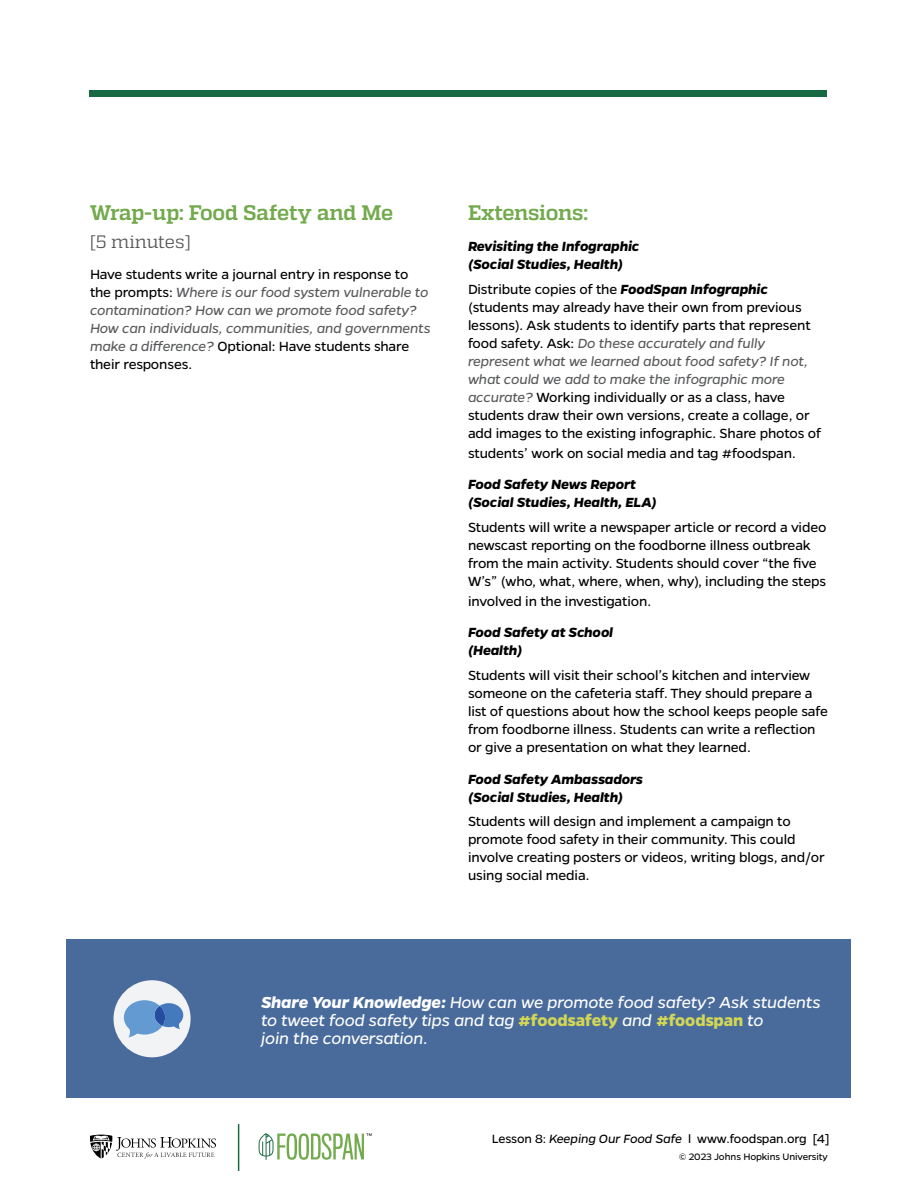
<style>
.page{position:relative;width:918px;height:1188px;background:#fff}
.page>*{position:absolute;margin:0;border:0;box-sizing:border-box;transform-origin:0 0}
.lessons_subhead-gree{font:700 21px "Quadon";letter-spacing:-.015em;color:#72aa4d}
.teachers_note-share{font:italic 18px/18px "Gentona";letter-spacing:-.01em;color:#fff}
.subtitle_-_duration{font:18px "Quadon";letter-spacing:-.005em;color:#58595b}
.Paragraph{font:15px/18px "Gentona";letter-spacing:-.01em;color:#000}
.Paragraph-2{font:italic 15px/18px "Gentona";letter-spacing:-.01em;color:#58595b}
.extensions{font:italic 700 15px/18px "Gentona";letter-spacing:-.01em;color:#000}
.t1{font:13.5px "Gentona";letter-spacing:-.01em;color:#000}
.t2{font:10.5px "Gentona";letter-spacing:-.005em;color:#000}
.s1{font-style:normal;color:#000}
.s2{font-weight:700;font-style:italic}
.s3{font-style:italic;color:#58595b}
.s4{font-weight:700}
.s5{font-weight:700;font-style:normal;color:#d3d754}
.s6{font-style:italic}
</style>
<div class="page">
<svg style="left:90px;top:1135px;width:126px;height:24px"></svg>
<hr style="left:238px;top:1124px;width:1px;height:47px;background:#176943">
<svg style="left:259px;top:1133px;width:113px;height:27px"></svg>
<div style="left:90px;top:90px;width:737px;height:6px;background:#176943"></div>
<div style="left:67px;top:940px;width:784px;height:158px;background:#496b9b"></div>
<div style="left:114px;top:980px;width:77px;height:77px;background:#f1f3f4;border-radius:50%"></div>
<svg style="left:124px;top:1000px;width:59px;height:37px"></svg>
<p class="lessons_subhead-gree" style="left:90px;top:200px;width:305px">Wrap-up: Food Safety and Me</p>
<p class="subtitle_-_duration" style="left:90px;top:231px;width:102px">[5 minutes]</p>
<p class="Paragraph-2" style="left:90px;top:265px;width:342px"><span class="s1">Have students write a journal entry in response to the prompts:</span> Where is our food system vulnerable to contamination? How can we promote food safety?<br>How can individuals, communities, and governments make a difference? <span class="s1">Optional: Have students share their responses.</span></p>
<p class="lessons_subhead-gree" style="left:468px;top:200px;width:122px">Extensions:</p>
<p class="extensions" style="left:468px;top:237px;width:173px">Revisiting the Infographic (Social Studies, Health)</p>
<p class="Paragraph" style="left:468px;top:280px;width:355px">Distribute copies of the <span class="s2">FoodSpan Infographic </span>(students may already have their own from previous lessons). Ask students to identify parts that represent food safety. Ask: <span class="s3">Do these accurately and fully represent what we learned about food safety? If not, what could we add to make the infographic more accurate?</span> Working individually or as a class, have students draw their own versions, create a collage, or add images to the existing infographic. Share photos of</p>
<p class="Paragraph" style="left:468px;top:444px;width:329px">students’ work on social media and tag #foodspan.</p>
<p class="extensions" style="left:468px;top:475px;width:190px">Food Safety News Report (Social Studies, Health, ELA)</p>
<p class="Paragraph" style="left:468px;top:518px;width:360px">Students will write a newspaper article or record a video newscast reporting on the foodborne illness outbreak from the main activity. Students should cover “the five W’s” (who, what, where, when, why), including the steps</p>
<p class="Paragraph" style="left:468px;top:592px;width:185px">involved in the investigation.</p>
<p class="extensions" style="left:468px;top:623px;width:147px">Food Safety at School (Health)</p>
<p class="Paragraph" style="left:468px;top:666px;width:362px">Students will visit their school’s kitchen and interview someone on the cafeteria staff. They should prepare a list of questions about how the school keeps people safe from foodborne illness. Students can write a reflection or give a presentation on what they learned.</p>
<p class="extensions" style="left:468px;top:770px;width:177px">Food Safety Ambassadors (Social Studies, Health)</p>
<p class="Paragraph" style="left:468px;top:813px;width:358px">Students will design and implement a campaign to promote food safety in their community. This could involve creating posters or videos, writing blogs, and/or using social media.</p>
<p class="teachers_note-share" style="left:261px;top:993px;width:561px"><span class="s4">Share Your Knowledge:</span> How can we promote food safety? Ask students to tweet food safety tips and tag <span class="s5">#foodsafety</span> and <span class="s5">#foodspan</span> to<br>join the conversation.</p>
<p class="t1" style="left:492px;top:1132px;width:339px">Lesson 8: <span class="s6">Keeping Our Food Safe</span> l www.foodspan.org [4]</p>
<p class="t2" style="left:679px;top:1151px;width:151px">© 2023 Johns Hopkins University</p>
</div>
